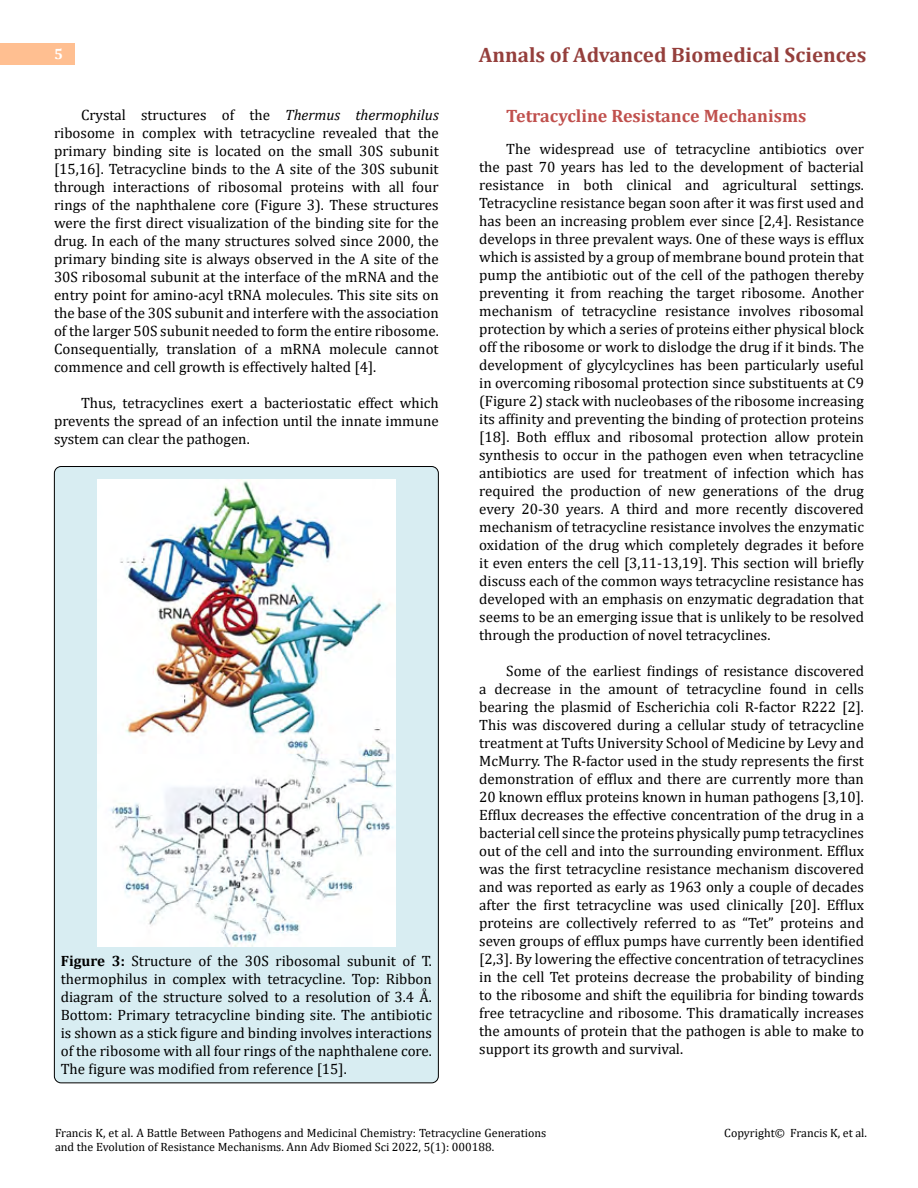
<style>
.page{position:relative;width:918px;height:1188px;background:#fff}
.page>*{position:absolute;margin:0;border:0;box-sizing:border-box;transform-origin:0 0}
.t1{font:700 21px "Cambria";color:#953f3c}
.t2{font:700 18px "Cambria";color:#c0504d}
.t3{font:15px/18px "Cambria";color:#000;text-align:justify}
.t4{font:700 15px "Cambria";color:#fff}
.t5{font:12px/14.4px "Cambria";color:#000}
.s1{font-style:italic}
.s2{font-weight:700}
</style>
<div class="page">
<div style="left:0;top:43px;width:75px;height:21px;background:#ffbf91"></div>
<div style="left:54px;top:467px;width:384px;height:616px;background:#d8edf2;border-radius:7px"></div>
<img style="left:98px;top:480px;width:297px;height:466px">
<p class="t4" style="left:54px;top:44px;width:10px">5</p>
<h1 class="t1" style="left:479px;top:40px;width:389px">Annals of Advanced Biomedical Sciences</h1>
<p class="t3" style="left:54px;top:105px;width:386px;text-indent:27px">Crystal structures of the <span class="s1">Thermus thermophilus </span>ribosome in complex with tetracycline revealed that the primary binding site is located on the small 30S subunit [15,16]. Tetracycline binds to the A site of the 30S subunit through interactions of ribosomal proteins with all four rings of the naphthalene core (Figure 3). These structures were the first direct visualization of the binding site for the drug. In each of the many structures solved since 2000, the primary binding site is always observed in the A site of the 30S ribosomal subunit at the interface of the mRNA and the entry point for amino-acyl tRNA molecules. This site sits on the base of the 30S subunit and interfere with the association of the larger 50S subunit needed to form the entire ribosome.<br>Consequentially, translation of a mRNA molecule cannot commence and cell growth is effectively halted [4].</p>
<p class="t3" style="left:54px;top:393px;width:386px;text-indent:27px">Thus, tetracyclines exert a bacteriostatic effect which prevents the spread of an infection until the innate immune system can clear the pathogen.</p>
<p class="t3" style="left:61px;top:951px;width:373px"><span class="s2">Figure 3:</span> Structure of the 30S ribosomal subunit of T. thermophilus in complex with tetracycline. Top: Ribbon diagram of the structure solved to a resolution of 3.4 Å.<br>Bottom: Primary tetracycline binding site. The antibiotic is shown as a stick figure and binding involves interactions of the ribosome with all four rings of the naphthalene core.<br>The figure was modified from reference [15].</p>
<p class="t2" style="left:506px;top:103px;width:302px">Tetracycline Resistance Mechanisms</p>
<p class="t3" style="left:479px;top:139px;width:386px;text-indent:27px">The widespread use of tetracycline antibiotics over the past 70 years has led to the development of bacterial resistance in both clinical and agricultural settings.<br>Tetracycline resistance began soon after it was first used and has been an increasing problem ever since [2,4]. Resistance develops in three prevalent ways. One of these ways is efflux which is assisted by a group of membrane bound protein that pump the antibiotic out of the cell of the pathogen thereby preventing it from reaching the target ribosome. Another mechanism of tetracycline resistance involves ribosomal protection by which a series of proteins either physical block off the ribosome or work to dislodge the drug if it binds. The development of glycylcyclines has been particularly useful in overcoming ribosomal protection since substituents at C9 (Figure 2) stack with nucleobases of the ribosome increasing its affinity and preventing the binding of protection proteins [18]. Both efflux and ribosomal protection allow protein synthesis to occur in the pathogen even when tetracycline antibiotics are used for treatment of infection which has required the production of new generations of the drug every 20-30 years. A third and more recently discovered mechanism of tetracycline resistance involves the enzymatic oxidation of the drug which completely degrades it before it even enters the cell [3,11-13,19]. This section will briefly discuss each of the common ways tetracycline resistance has developed with an emphasis on enzymatic degradation that seems to be an emerging issue that is unlikely to be resolved through the production of novel tetracyclines.</p>
<p class="t3" style="left:479px;top:661px;width:386px;text-indent:27px">Some of the earliest findings of resistance discovered a decrease in the amount of tetracycline found in cells bearing the plasmid of Escherichia coli R-factor R222 [2].<br>This was discovered during a cellular study of tetracycline treatment at Tufts University School of Medicine by Levy and McMurry. The R-factor used in the study represents the first demonstration of efflux and there are currently more than 20 known efflux proteins known in human pathogens [3,10].<br>Efflux decreases the effective concentration of the drug in a bacterial cell since the proteins physically pump tetracyclines out of the cell and into the surrounding environment. Efflux was the first tetracycline resistance mechanism discovered and was reported as early as 1963 only a couple of decades after the first tetracycline was used clinically [20]. Efflux proteins are collectively referred to as “Tet” proteins and seven groups of efflux pumps have currently been identified [2,3]. By lowering the effective concentration of tetracyclines in the cell Tet proteins decrease the probability of binding to the ribosome and shift the equilibria for binding towards free tetracycline and ribosome. This dramatically increases the amounts of protein that the pathogen is able to make to support its growth and survival.</p>
<p class="t5" style="left:55px;top:1126px;width:493px">Francis K, et al. A Battle Between Pathogens and Medicinal Chemistry: Tetracycline Generations and the Evolution of Resistance Mechanisms. Ann Adv Biomed Sci 2022, 5(1): 000188.</p>
<p class="t5" style="left:724px;top:1126px;width:144px">Copyright© Francis K, et al.</p>
</div>
